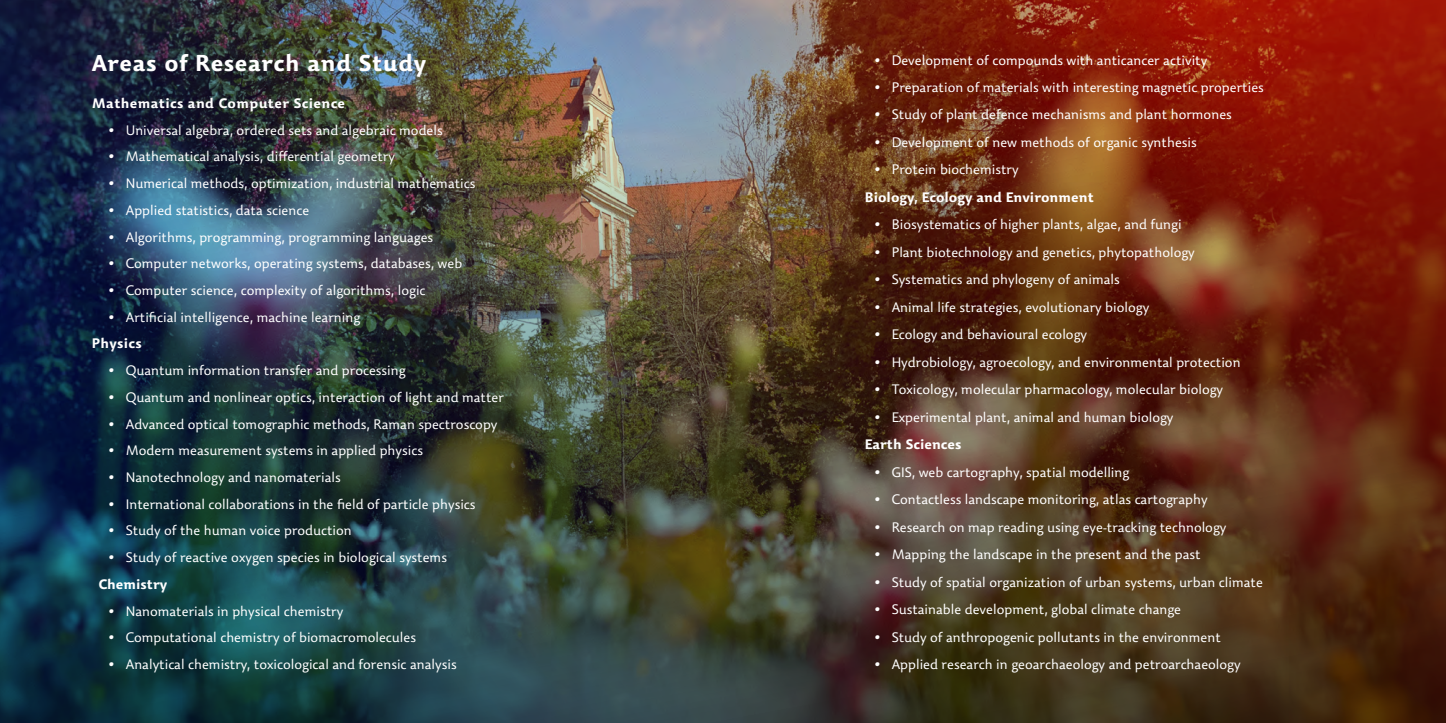
<style>
.page{position:relative;width:1446px;height:723px;background:#fff}
.page>*{position:absolute;margin:0;border:0;box-sizing:border-box;transform-origin:0 0}
.t1{font:700 22.5px "Dederon SDOT";letter-spacing:.025em;color:#fff}
.t2{font:300 13.5px "Dederon SLOT";color:#fff}
.t3{font:700 13.5px "Dederon SDOT";color:#fff}
.t4{font:700 13.5px "Dederon SDOT";letter-spacing:.025em;color:#fff}
</style>
<div class="page">
<img style="left:0;top:0;width:1446px;height:723px">
<h1 class="t1" style="left:92px;top:49px;width:336px">Areas of Research and Study</h1>
<p class="t4" style="left:92px;top:95px;width:255px">Mathematics and Computer Science</p>
<p class="t2" style="left:109px;top:122px;width:335px">• Universal algebra, ordered sets and algebraic models</p>
<p class="t2" style="left:109px;top:149px;width:288px">• Mathematical analysis, differential geometry</p>
<p class="t2" style="left:109px;top:175px;width:368px">• Numerical methods, optimization, industrial mathematics</p>
<p class="t2" style="left:109px;top:202px;width:202px">• Applied statistics, data science</p>
<p class="t2" style="left:109px;top:229px;width:326px">• Algorithms, programming, programming languages</p>
<p class="t2" style="left:109px;top:255px;width:355px">• Computer networks, operating systems, databases, web</p>
<p class="t2" style="left:109px;top:282px;width:318px">• Computer science, complexity of algorithms, logic</p>
<p class="t2" style="left:109px;top:309px;width:253px">• Artificial intelligence, machine learning</p>
<p class="t4" style="left:92px;top:335px;width:52px">Physics</p>
<p class="t2" style="left:109px;top:362px;width:298px">• Quantum information transfer and processing</p>
<p class="t2" style="left:109px;top:389px;width:397px">• Quantum and nonlinear optics, interaction of light and matter</p>
<p class="t2" style="left:109px;top:416px;width:390px">• Advanced optical tomographic methods, Raman spectroscopy</p>
<p class="t2" style="left:109px;top:442px;width:316px">• Modern measurement systems in applied physics</p>
<p class="t2" style="left:109px;top:469px;width:233px">• Nanotechnology and nanomaterials</p>
<p class="t2" style="left:109px;top:496px;width:368px">• International collaborations in the field of particle physics</p>
<p class="t2" style="left:109px;top:523px;width:245px">• Study of the human voice production</p>
<p class="t2" style="left:109px;top:549px;width:340px">• Study of reactive oxygen species in biological systems</p>
<p class="t3" style="left:99px;top:576px;width:70px">Chemistry</p>
<p class="t2" style="left:109px;top:603px;width:236px">• Nanomaterials in physical chemistry</p>
<p class="t2" style="left:109px;top:629px;width:309px">• Computational chemistry of biomacromolecules</p>
<p class="t2" style="left:109px;top:656px;width:349px">• Analytical chemistry, toxicological and forensic analysis</p>
<p class="t2" style="left:874px;top:52px;width:334px">• Development of compounds with anticancer activity</p>
<p class="t2" style="left:874px;top:79px;width:391px">• Preparation of materials with interesting magnetic properties</p>
<p class="t2" style="left:874px;top:107px;width:359px">• Study of plant defence mechanisms and plant hormones</p>
<p class="t2" style="left:874px;top:134px;width:324px">• Development of new methods of organic synthesis</p>
<p class="t2" style="left:874px;top:162px;width:145px">• Protein biochemistry</p>
<p class="t3" style="left:865px;top:189px;width:231px">Biology, Ecology and Environment</p>
<p class="t2" style="left:874px;top:217px;width:308px">• Biosystematics of higher plants, algae, and fungi</p>
<p class="t2" style="left:874px;top:244px;width:322px">• Plant biotechnology and genetics, phytopathology</p>
<p class="t2" style="left:874px;top:272px;width:246px">• Systematics and phylogeny of animals</p>
<p class="t2" style="left:874px;top:299px;width:276px">• Animal life strategies, evolutionary biology</p>
<p class="t2" style="left:874px;top:326px;width:214px">• Ecology and behavioural ecology</p>
<p class="t2" style="left:874px;top:354px;width:367px">• Hydrobiology, agroecology, and environmental protection</p>
<p class="t2" style="left:874px;top:381px;width:350px">• Toxicology, molecular pharmacology, molecular biology</p>
<p class="t2" style="left:874px;top:409px;width:300px">• Experimental plant, animal and human biology</p>
<p class="t3" style="left:865px;top:436px;width:98px">Earth Sciences</p>
<p class="t2" style="left:874px;top:464px;width:256px">• GIS, web cartography, spatial modelling</p>
<p class="t2" style="left:874px;top:491px;width:334px">• Contactless landscape monitoring, atlas cartography</p>
<p class="t2" style="left:874px;top:519px;width:353px">• Research on map reading using eye-tracking technology</p>
<p class="t2" style="left:874px;top:546px;width:327px">• Mapping the landscape in the present and the past</p>
<p class="t2" style="left:874px;top:574px;width:390px">• Study of spatial organization of urban systems, urban climate</p>
<p class="t2" style="left:874px;top:601px;width:308px">• Sustainable development, global climate change</p>
<p class="t2" style="left:874px;top:629px;width:348px">• Study of anthropogenic pollutants in the environment</p>
<p class="t2" style="left:874px;top:656px;width:367px">• Applied research in geoarchaeology and petroarchaeology</p>
</div>
